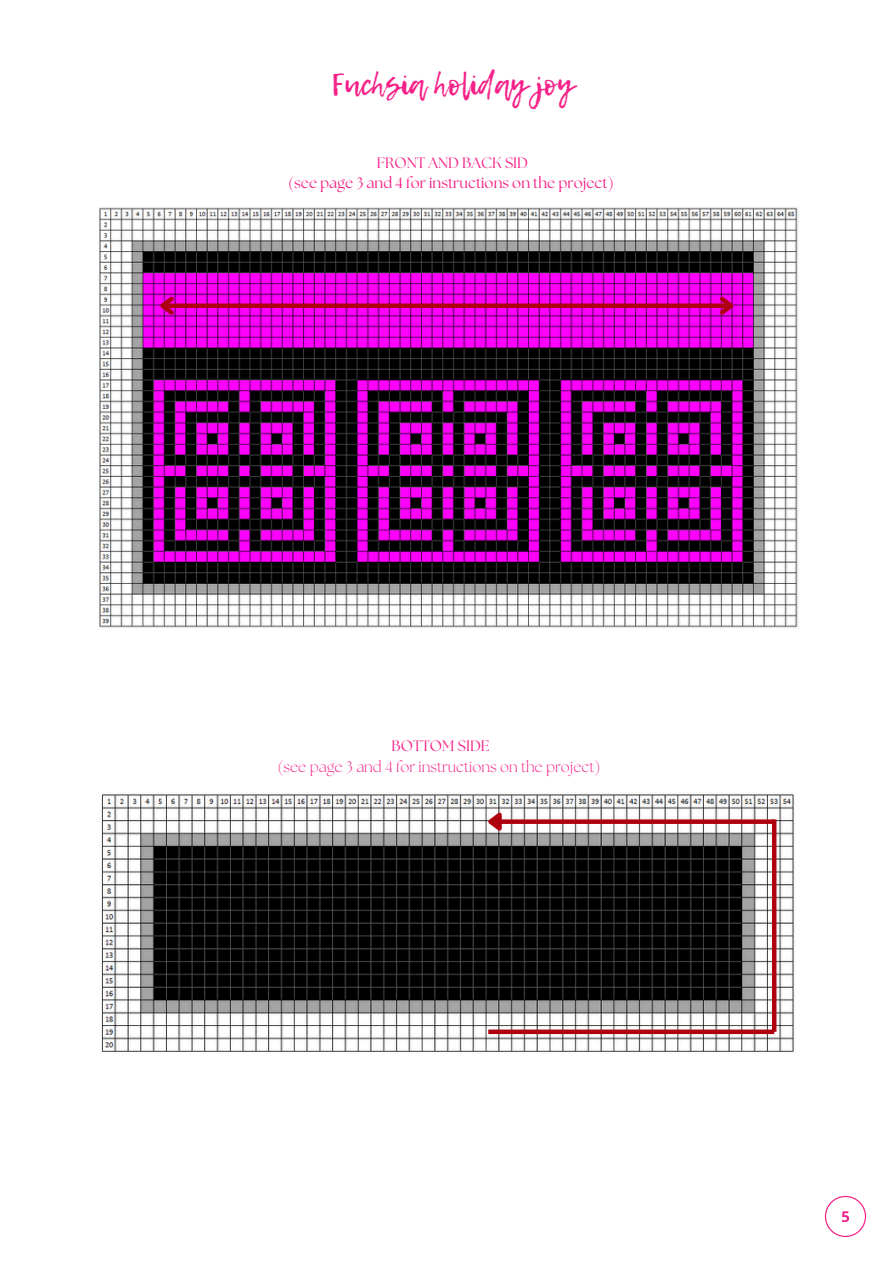
<style>
.page{position:relative;width:894px;height:1264px;background:#fff}
.page>*{position:absolute;margin:0;border:0;box-sizing:border-box;transform-origin:0 0}
.t1{font:30px "Lemon Tuesday";color:#f62188}
.t2{font:15px/20.2px "The Seasons";color:#f62188;text-align:center}
.t3{font:300 15px "The Seasons";color:#f62188}
</style>
<div class="page">
<svg style="left:824px;top:1195px;width:41px;height:41px"></svg>
<img style="left:99px;top:207px;width:698px;height:421px">
<div style="left:162px;top:303px;width:569px;height:5px;background:#af000f"></div>
<svg style="left:155px;top:293px;width:23px;height:26px"></svg>
<svg style="left:715px;top:293px;width:23px;height:26px"></svg>
<img style="left:101px;top:794px;width:693px;height:258px">
<div style="left:488px;top:1029px;width:286px;height:5px;background:#af000f"></div>
<div style="left:771px;top:819px;width:5px;height:212px;background:#af000f"></div>
<div style="left:500px;top:819px;width:274px;height:5px;background:#af000f"></div>
<svg style="left:483px;top:806px;width:22px;height:28px"></svg>
<p class="t1" style="left:331px;top:62px;width:243px">Fuchsia holiday joy</p>
<p class="t2" style="left:288px;top:153px;width:327px">FRONT AND BACK SID<br>(see page 3 and 4 for instructions on the project)</p>
<p class="t2" style="left:391px;top:737px;width:100px">BOTTOM SIDE</p>
<p class="t3" style="left:277px;top:759px;width:324px">(see page 3 and 4 for instructions on the project)</p>
</div>
